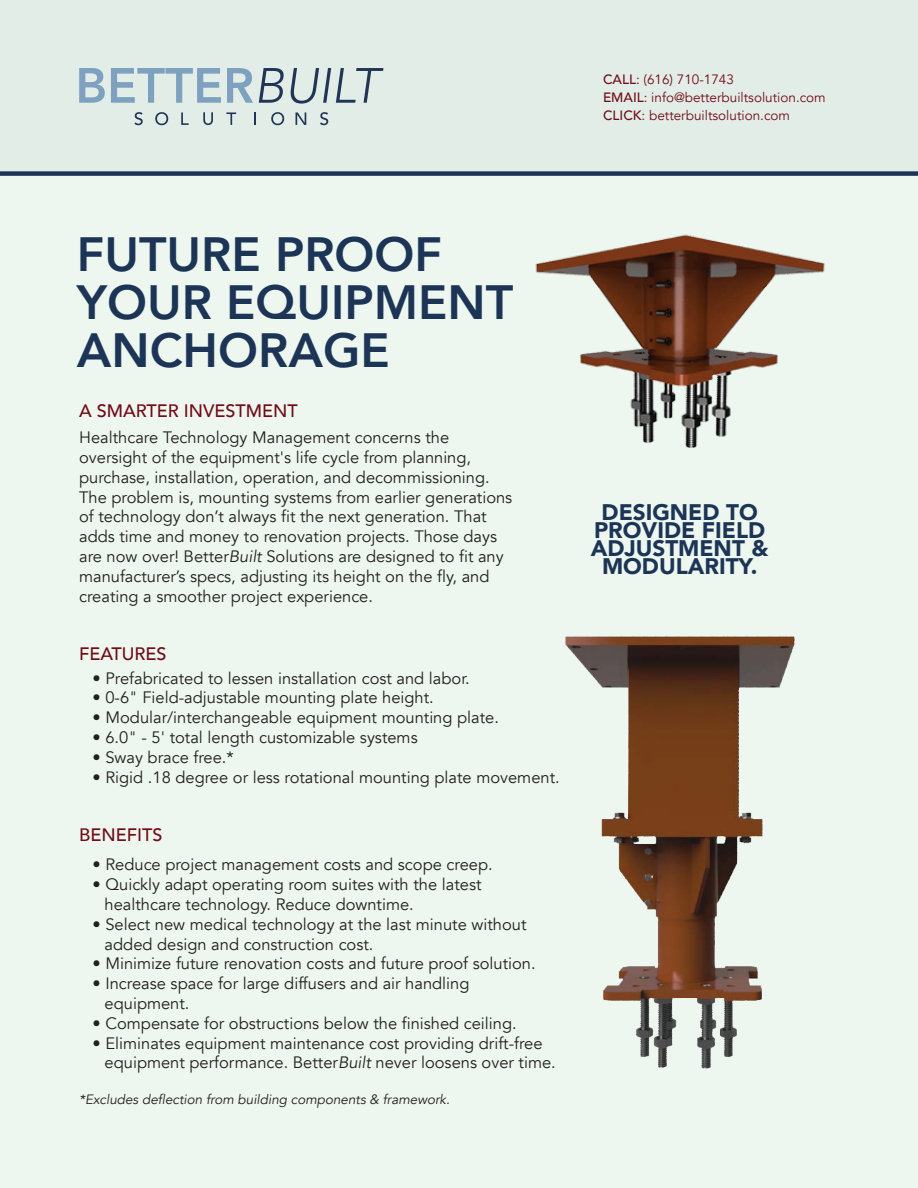
<style>
.page{position:relative;width:918px;height:1188px;background:#edf7ef}
.page>*{position:absolute;margin:0;border:0;box-sizing:border-box;transform-origin:0 0}
.t1{font:800 48px/48px "Avenir";color:#1c3556}
.t2{font:900 22.5px/18px "Avenir";color:#1c3556;text-align:center}
.t3{font:500 18px "Avenir";color:#710c19}
.t4{font:16.5px/19.8px "Avenir";color:#231f20}
.t5{font:13.5px/18px "Avenir";color:#710c19}
.t6{font:italic 13.5px "Avenir";color:#231f20}
.s1{font-weight:500}
.s2{font-style:italic}
</style>
<div class="page">
<div style="left:0;top:0;width:918px;height:174px;background:#e3ede7"></div>
<svg style="left:79px;top:68px;width:26px;height:35px"></svg>
<svg style="left:111px;top:68px;width:110px;height:35px"></svg>
<svg style="left:227px;top:68px;width:26px;height:35px"></svg>
<svg style="left:259px;top:68px;width:25px;height:35px"></svg>
<svg style="left:291px;top:68px;width:92px;height:36px"></svg>
<svg style="left:134px;top:112px;width:9px;height:13px"></svg>
<svg style="left:155px;top:112px;width:13px;height:13px"></svg>
<svg style="left:181px;top:112px;width:8px;height:13px"></svg>
<svg style="left:203px;top:112px;width:10px;height:13px"></svg>
<svg style="left:226px;top:112px;width:10px;height:13px"></svg>
<svg style="left:254px;top:112px;width:1px;height:13px"></svg>
<svg style="left:271px;top:112px;width:13px;height:13px"></svg>
<svg style="left:296px;top:112px;width:10px;height:13px"></svg>
<svg style="left:320px;top:112px;width:8px;height:13px"></svg>
<img style="left:535px;top:235px;width:290px;height:213px">
<img style="left:565px;top:636px;width:230px;height:433px">
<div style="left:0;top:171px;width:918px;height:5px;background:#1c3556"></div>
<p class="t5" style="left:603px;top:70px;width:224px"><span class="s1">CALL</span>: (616) 710-1743<br><span class="s1">EMAIL</span>: info@betterbuiltsolution.com<br><span class="s1">CLICK</span>: betterbuiltsolution.com</p>
<h1 class="t1" style="left:77px;top:230px;width:438px">FUTURE PROOF<br>YOUR EQUIPMENT<br>ANCHORAGE</h1>
<p class="t3" style="left:79px;top:396px;width:220px">A SMARTER INVESTMENT</p>
<p class="t4" style="left:79px;top:428px;width:435px">Healthcare Technology Management concerns the oversight of the equipment's life cycle from planning, purchase, installation, operation, and decommissioning.<br>The problem is, mounting systems from earlier generations of technology don’t always fit the next generation. That adds time and money to renovation projects. Those days are now over! Better<span class="s2">Built</span> Solutions are designed to fit any manufacturer’s specs, adjusting its height on the fly, and creating a smoother project experience.</p>
<p class="t3" style="left:79px;top:638px;width:89px">FEATURES</p>
<p class="t4" style="left:93px;top:668px;width:379px">• Prefabricated to lessen installation cost and labor.</p>
<p class="t4" style="left:93px;top:688px;width:343px">• 0-6" Field-adjustable mounting plate height.</p>
<p class="t4" style="left:93px;top:708px;width:408px">• Modular/interchangeable equipment mounting plate.</p>
<p class="t4" style="left:93px;top:728px;width:327px">• 6.0" - 5' total length customizable systems</p>
<p class="t4" style="left:93px;top:748px;width:143px">• Sway brace free.*</p>
<p class="t4" style="left:93px;top:767px;width:469px">• Rigid .18 degree or less rotational mounting plate movement.</p>
<p class="t3" style="left:79px;top:819px;width:85px">BENEFITS</p>
<p class="t4" style="left:93px;top:855px;width:402px">• Reduce project management costs and scope creep.</p>
<p class="t4" style="left:105px;top:875px;width:378px;text-indent:-12px">• Quickly adapt operating room suites with the latest healthcare technology. Reduce downtime.</p>
<p class="t4" style="left:105px;top:914px;width:423px;text-indent:-12px">• Select new medical technology at the last minute without added design and construction cost.</p>
<p class="t4" style="left:93px;top:954px;width:445px">• Minimize future renovation costs and future proof solution.</p>
<p class="t4" style="left:105px;top:974px;width:366px;text-indent:-12px">• Increase space for large diffusers and air handling equipment.</p>
<p class="t4" style="left:93px;top:1013px;width:426px">• Compensate for obstructions below the finished ceiling.</p>
<p class="t4" style="left:105px;top:1033px;width:453px;text-indent:-12px">• Eliminates equipment maintenance cost providing drift-free equipment performance. Better<span class="s2">Built</span> never loosens over time.</p>
<p class="t6" style="left:79px;top:1091px;width:372px">*Excludes deflection from building components &amp; framework.</p>
<h2 class="t2" style="left:591px;top:502px;width:179px">DESIGNED TO<br>PROVIDE FIELD<br>ADJUSTMENT &amp;<br>MODULARITY.</h2>
</div>
